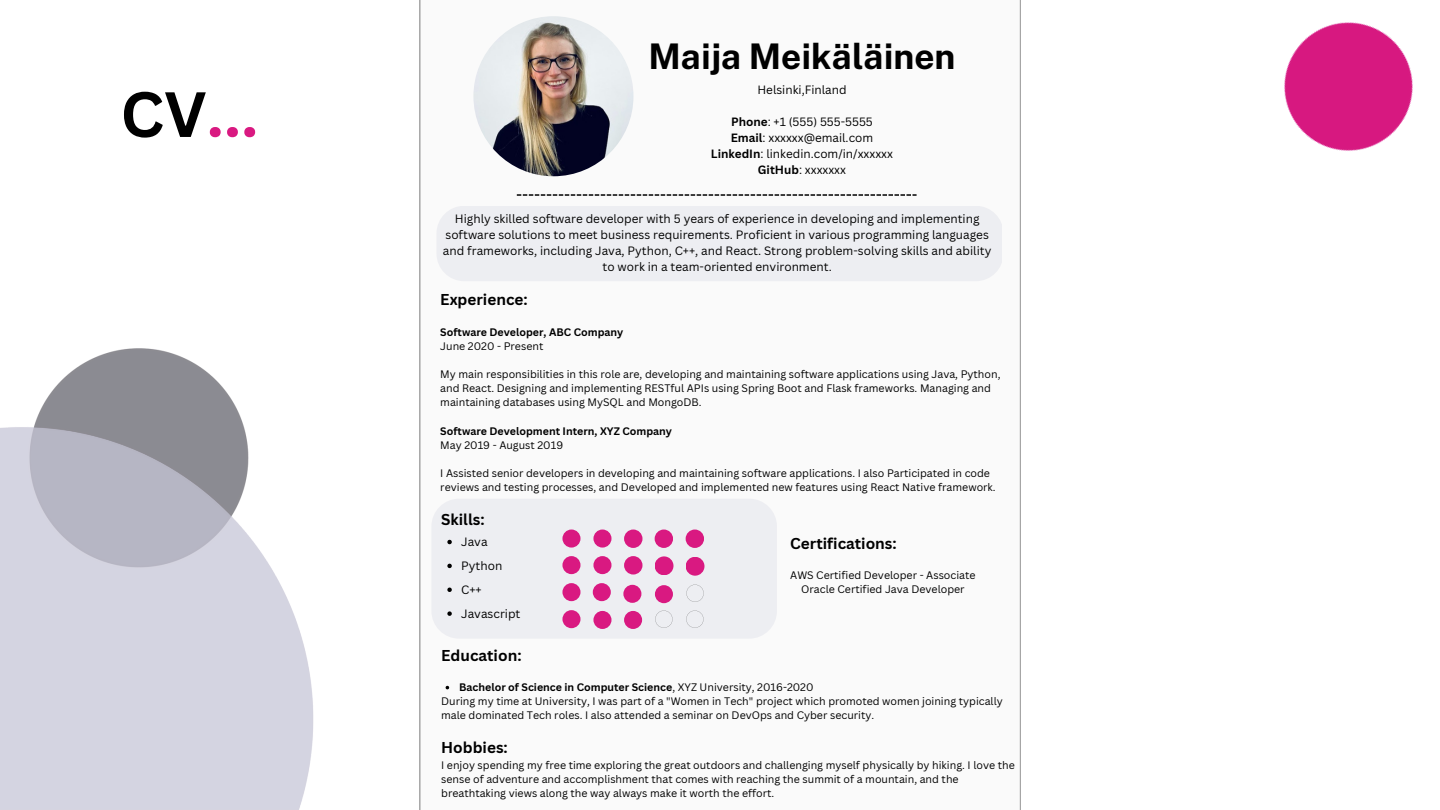
<style>
.page{position:relative;width:1440px;height:810px;background:#fff}
.page>*{position:absolute;margin:0;border:0;box-sizing:border-box;transform-origin:0 0}
.t1{font:700 62.5px "Canva Sans";color:#d91981}
.t2{font:700 35.3px "Public Sans";color:#000}
.t3{font:700 15.3px "Canva Sans";color:#000}
.t4{font:11.8px/23.9px "Canva Sans";color:#000}
.t5{font:11.7px/15.9px "Canva Sans";color:#000;text-align:center}
.t6{font:10.6px/14.1px "Canva Sans";color:#000}
.t7{font:700 10.6px "Canva Sans";color:#000}
.s1{color:#000}
.s2{font-weight:700}
.s3{font-weight:400}
</style>
<div class="page">
<img style="left:0;top:348px;width:314px;height:462px">
<img style="left:1284px;top:22px;width:129px;height:129px">
<svg style="left:420px;top:0;width:601px;height:810px"></svg>
<div style="left:436px;top:206px;width:566px;height:75px;background:#edeef2"></div>
<img style="left:473px;top:16px;width:160px;height:160px;border-radius:50%">
<svg style="left:517px;top:194px;width:400px;height:2px"></svg>
<div style="left:431px;top:499px;width:346px;height:140px;background:#edeef2;border-radius:28px"></div>
<svg style="left:447px;top:540px;width:5px;height:4px"></svg>
<svg style="left:447px;top:564px;width:5px;height:4px"></svg>
<svg style="left:447px;top:588px;width:5px;height:4px"></svg>
<svg style="left:447px;top:611px;width:5px;height:5px"></svg>
<div style="left:562px;top:530px;width:19px;height:18px;background:#d91981;border-radius:50%"></div>
<svg style="left:686px;top:585px;width:18px;height:17px"></svg>
<div style="left:593px;top:530px;width:19px;height:18px;background:#d91981;border-radius:50%"></div>
<div style="left:624px;top:530px;width:19px;height:18px;background:#d91981;border-radius:50%"></div>
<div style="left:655px;top:530px;width:18px;height:18px;background:#d91981;border-radius:50%"></div>
<div style="left:686px;top:530px;width:18px;height:18px;background:#d91981;border-radius:50%"></div>
<div style="left:562px;top:556px;width:19px;height:18px;background:#d91981;border-radius:50%"></div>
<div style="left:593px;top:556px;width:19px;height:18px;background:#d91981;border-radius:50%"></div>
<div style="left:624px;top:556px;width:19px;height:19px;background:#d91981;border-radius:50%"></div>
<div style="left:655px;top:556px;width:18px;height:19px;background:#d91981;border-radius:50%"></div>
<div style="left:686px;top:557px;width:18px;height:19px;background:#d91981;border-radius:50%"></div>
<div style="left:562px;top:583px;width:19px;height:18px;background:#d91981;border-radius:50%"></div>
<div style="left:562px;top:610px;width:19px;height:18px;background:#d91981;border-radius:50%"></div>
<div style="left:593px;top:583px;width:18px;height:18px;background:#d91981;border-radius:50%"></div>
<div style="left:623px;top:585px;width:18px;height:18px;background:#d91981;border-radius:50%"></div>
<div style="left:593px;top:611px;width:19px;height:18px;background:#d91981;border-radius:50%"></div>
<div style="left:624px;top:611px;width:18px;height:18px;background:#d91981;border-radius:50%"></div>
<div style="left:655px;top:585px;width:18px;height:18px;background:#d91981;border-radius:50%"></div>
<svg style="left:655px;top:611px;width:18px;height:17px"></svg>
<svg style="left:686px;top:611px;width:18px;height:17px"></svg>
<h1 class="t1" style="left:120px;top:70px;width:139px"><span class="s1">CV</span>...</h1>
<h2 class="t2" style="left:648px;top:35px;width:309px">Maija Meikäläinen</h2>
<p class="t5" style="left:757px;top:82px;width:91px">Helsinki,Finland</p>
<p class="t5" style="left:711px;top:114px;width:184px"><span class="s2">Phone</span>: +1 (555) 555-5555<br><span class="s2">Email</span>: xxxxxx@email.com<br><span class="s2">LinkedIn</span>: linkedin.com/in/xxxxxx<br><span class="s2">GitHub</span>: xxxxxxx</p>
<p class="t4" style="left:443px;top:211px;width:550px;line-height:15.9px;text-align:center">Highly skilled software developer with 5 years of experience in developing and implementing software solutions to meet business requirements. Proficient in various programming languages and frameworks, including Java, Python, C++, and React. Strong problem-solving skills and ability to work in a team-oriented environment.</p>
<h3 class="t3" style="left:440px;top:289px;width:89px">Experience:</h3>
<p class="t7" style="left:440px;top:324px;width:185px">Software Developer, ABC Company</p>
<p class="t6" style="left:440px;top:339px;width:105px">June 2020 - Present</p>
<p class="t6" style="left:440px;top:367px;width:562px">My main responsibilities in this role are, developing and maintaining software applications using Java, Python, and React. Designing and implementing RESTful APIs using Spring Boot and Flask frameworks. Managing and maintaining databases using MySQL and MongoDB.</p>
<p class="t7" style="left:440px;top:423px;width:233px">Software Development Intern, XYZ Company</p>
<p class="t6" style="left:440px;top:438px;width:124px">May 2019 - August 2019</p>
<p class="t6" style="left:440px;top:466px;width:557px">I Assisted senior developers in developing and maintaining software applications. I also Participated in code reviews and testing processes, and Developed and implemented new features using React Native framework.</p>
<h3 class="t3" style="left:441px;top:508px;width:45px">Skills:</h3>
<p class="t4" style="left:461px;top:529px;width:61px">Java<br>Python<br>C++<br>Javascript</p>
<h3 class="t3" style="left:790px;top:533px;width:108px">Certifications:</h3>
<p class="t6" style="left:790px;top:568px;width:187px;text-align:center">AWS Certified Developer - Associate<br>Oracle Certified Java Developer</p>
<h3 class="t3" style="left:441px;top:645px;width:82px">Education:</h3>
<p class="t6" style="left:441px;top:694px;width:563px">During my time at University, I was part of a "Women in Tech" project which promoted women joining typically male dominated Tech roles. I also attended a seminar on DevOps and Cyber security.</p>
<h3 class="t3" style="left:441px;top:737px;width:68px">Hobbies:</h3>
<p class="t6" style="left:441px;top:758px;width:575px">I enjoy spending my free time exploring the great outdoors and challenging myself physically by hiking. I love the sense of adventure and accomplishment that comes with reaching the summit of a mountain, and the breathtaking views along the way always make it worth the effort.</p>
<p class="t7" style="left:459px;top:680px;width:356px">Bachelor of Science in Computer Science<span class="s3">, XYZ University, 2016-2020</span></p>
</div>
